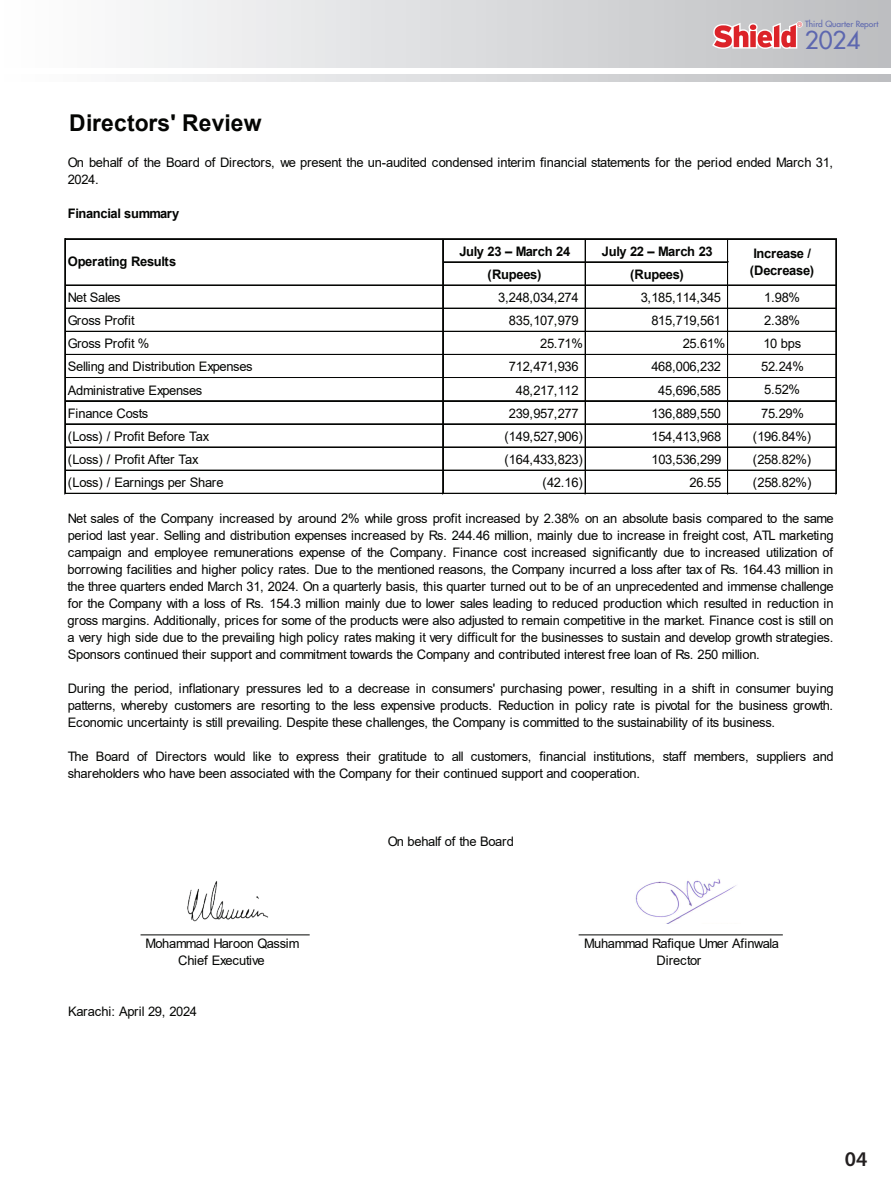
<style>
.page{position:relative;width:891px;height:1188px;background:#fff}
.page>*{position:absolute;margin:0;border:0;box-sizing:border-box;transform-origin:0 0}
.t1{font:500 24.15px "Futura";color:#5d67af}
.t2{font:700 23.1px "Arial";letter-spacing:.01em;color:#040503}
.t3{font:600 21px "Myriad Pro";color:#231f20}
.t4{font:13.05px/17px "Arial";letter-spacing:-.025em;color:#040503}
.t5{font:700 13.05px/17px "Arial";letter-spacing:-.025em;color:#040503}
.t6{font:500 8.4px "Futura";color:#5d67af}
</style>
<div class="page">
<div style="left:0;top:1px;width:891px;height:67px;background:linear-gradient(to right,#fff,#bcbec0)"></div>
<svg style="left:144px;top:75px;width:747px;height:7px"></svg>
<svg style="left:712px;top:21px;width:91px;height:28px"></svg>
<img style="left:187px;top:881px;width:82px;height:40px">
<img style="left:635px;top:878px;width:101px;height:45px">
<hr style="left:65px;top:239px;width:1px;height:255px;background:#040503">
<hr style="left:442px;top:239px;width:1px;height:255px;background:#040503">
<hr style="left:443px;top:239px;width:1px;height:255px;background:#040503">
<hr style="left:585px;top:239px;width:1px;height:255px;background:#040503">
<hr style="left:727px;top:239px;width:1px;height:255px;background:#040503">
<hr style="left:728px;top:239px;width:1px;height:255px;background:#040503">
<hr style="left:835px;top:239px;width:1px;height:255px;background:#040503">
<hr style="left:836px;top:239px;width:1px;height:255px;background:#040503">
<hr style="left:65px;top:238px;width:771px;height:1px;background:#040503">
<hr style="left:65px;top:239px;width:771px;height:1px;background:#040503">
<hr style="left:443px;top:262px;width:285px;height:1px;background:#040503">
<hr style="left:65px;top:285px;width:771px;height:1px;background:#040503">
<hr style="left:65px;top:308px;width:771px;height:1px;background:#040503">
<hr style="left:65px;top:331px;width:771px;height:1px;background:#040503">
<hr style="left:65px;top:354px;width:771px;height:1px;background:#040503">
<hr style="left:65px;top:377px;width:771px;height:1px;background:#040503">
<hr style="left:65px;top:378px;width:771px;height:1px;background:#040503">
<hr style="left:65px;top:400px;width:771px;height:1px;background:#040503">
<hr style="left:65px;top:401px;width:771px;height:1px;background:#040503">
<hr style="left:65px;top:424px;width:771px;height:1px;background:#040503">
<hr style="left:65px;top:447px;width:771px;height:1px;background:#040503">
<hr style="left:65px;top:470px;width:771px;height:1px;background:#040503">
<hr style="left:65px;top:493px;width:771px;height:1px;background:#040503">
<hr style="left:141px;top:934px;width:169px;height:1px;background:#040503">
<hr style="left:579px;top:934px;width:204px;height:1px;background:#040503">
<h2 class="t2" style="left:69px;top:107px;width:194px">Directors' Review</h2>
<p class="t6" style="left:805px;top:19px;width:75px">Third Quarter Report</p>
<h1 class="t1" style="left:805px;top:25px;width:57px">2024</h1>
<p class="t4" style="left:68px;top:154px;width:767px">On behalf of the Board of Directors, we present the un-audited condensed interim financial statements for the period ended March 31,<br>2024.</p>
<p class="t5" style="left:68px;top:205px;width:113px">Financial summary</p>
<p class="t5" style="left:459px;top:243px;width:112px">July 23 – March 24</p>
<p class="t5" style="left:602px;top:243px;width:112px">July 22 – March 23</p>
<p class="t5" style="left:488px;top:266px;width:55px">(Rupees)</p>
<p class="t5" style="left:630px;top:266px;width:55px">(Rupees)</p>
<p class="t5" style="left:68px;top:254px;width:110px">Operating Results</p>
<p class="t5" style="left:750px;top:245px;width:66px">Increase / (Decrease)</p>
<p class="t4" style="left:68px;top:289px;width:54px">Net Sales</p>
<p class="t4" style="left:498px;top:289px;width:82px">3,248,034,274</p>
<p class="t4" style="left:641px;top:289px;width:82px">3,185,114,345</p>
<p class="t4" style="left:764px;top:289px;width:37px">1.98%</p>
<p class="t4" style="left:68px;top:312px;width:68px">Gross Profit</p>
<p class="t4" style="left:509px;top:312px;width:71px">835,107,979</p>
<p class="t4" style="left:651px;top:312px;width:71px">815,719,561</p>
<p class="t4" style="left:764px;top:312px;width:37px">2.38%</p>
<p class="t4" style="left:68px;top:335px;width:83px">Gross Profit %</p>
<p class="t4" style="left:540px;top:335px;width:44px">25.71%</p>
<p class="t4" style="left:683px;top:335px;width:44px">25.61%</p>
<p class="t4" style="left:763px;top:335px;width:39px">10 bps</p>
<p class="t4" style="left:68px;top:358px;width:186px">Selling and Distribution Expenses</p>
<p class="t4" style="left:509px;top:358px;width:71px">712,471,936</p>
<p class="t4" style="left:651px;top:358px;width:71px">468,006,232</p>
<p class="t4" style="left:761px;top:358px;width:44px">52.24%</p>
<p class="t4" style="left:68px;top:381px;width:136px">Administrative Expenses</p>
<p class="t4" style="left:516px;top:381px;width:64px">48,217,112</p>
<p class="t4" style="left:658px;top:381px;width:64px">45,696,585</p>
<p class="t4" style="left:764px;top:381px;width:37px">5.52%</p>
<p class="t4" style="left:68px;top:404px;width:82px">Finance Costs</p>
<p class="t4" style="left:509px;top:404px;width:71px">239,957,277</p>
<p class="t4" style="left:651px;top:404px;width:71px">136,889,550</p>
<p class="t4" style="left:761px;top:404px;width:44px">75.29%</p>
<p class="t4" style="left:68px;top:428px;width:143px">(Loss) / Profit Before Tax</p>
<p class="t4" style="left:504px;top:428px;width:80px">(149,527,906)</p>
<p class="t4" style="left:651px;top:428px;width:71px">154,413,968</p>
<p class="t4" style="left:753px;top:428px;width:60px">(196.84%)</p>
<p class="t4" style="left:68px;top:451px;width:132px">(Loss) / Profit After Tax</p>
<p class="t4" style="left:504px;top:451px;width:80px">(164,433,823)</p>
<p class="t4" style="left:651px;top:451px;width:71px">103,536,299</p>
<p class="t4" style="left:753px;top:451px;width:60px">(258.82%)</p>
<p class="t4" style="left:68px;top:474px;width:157px">(Loss) / Earnings per Share</p>
<p class="t4" style="left:542px;top:474px;width:42px">(42.16)</p>
<p class="t4" style="left:690px;top:474px;width:33px">26.55</p>
<p class="t4" style="left:753px;top:474px;width:60px">(258.82%)</p>
<p class="t4" style="left:67px;top:510px;width:768px;text-align:justify">Net sales of the Company increased by around 2% while gross profit increased by 2.38% on an absolute basis compared to the same period last year. Selling and distribution expenses increased by Rs. 244.46 million, mainly due to increase in freight cost, ATL marketing campaign and employee remunerations expense of the Company. Finance cost increased significantly due to increased utilization of borrowing facilities and higher policy rates. Due to the mentioned reasons, the Company incurred a loss after tax of Rs. 164.43 million in the three quarters ended March 31, 2024. On a quarterly basis, this quarter turned out to be of an unprecedented and immense challenge for the Company with a loss of Rs. 154.3 million mainly due to lower sales leading to reduced production which resulted in reduction in gross margins. Additionally, prices for some of the products were also adjusted to remain competitive in the market. Finance cost is still on a very high side due to the prevailing high policy rates making it very difficult for the businesses to sustain and develop growth strategies.<br>Sponsors continued their support and commitment towards the Company and contributed interest free loan of Rs. 250 million.</p>
<p class="t4" style="left:68px;top:680px;width:767px;text-align:justify">During the period, inflationary pressures led to a decrease in consumers' purchasing power, resulting in a shift in consumer buying patterns, whereby customers are resorting to the less expensive products. Reduction in policy rate is pivotal for the business growth.<br>Economic uncertainty is still prevailing. Despite these challenges, the Company is committed to the sustainability of its business.</p>
<p class="t4" style="left:68px;top:748px;width:767px">The Board of Directors would like to express their gratitude to all customers, financial institutions, staff members, suppliers and shareholders who have been associated with the Company for their continued support and cooperation.</p>
<p class="t4" style="left:388px;top:833px;width:128px">On behalf of the Board</p>
<p class="t4" style="left:145px;top:934px;width:156px">Mohammad Haroon Qassim</p>
<p class="t4" style="left:584px;top:934px;width:196px">Muhammad Rafique Umer Afinwala</p>
<p class="t4" style="left:178px;top:951px;width:88px">Chief Executive</p>
<p class="t4" style="left:657px;top:951px;width:46px">Director</p>
<p class="t4" style="left:68px;top:1002px;width:131px">Karachi: April 29, 2024</p>
<h3 class="t3" style="left:845px;top:1146px;width:24px">04</h3>
</div>
